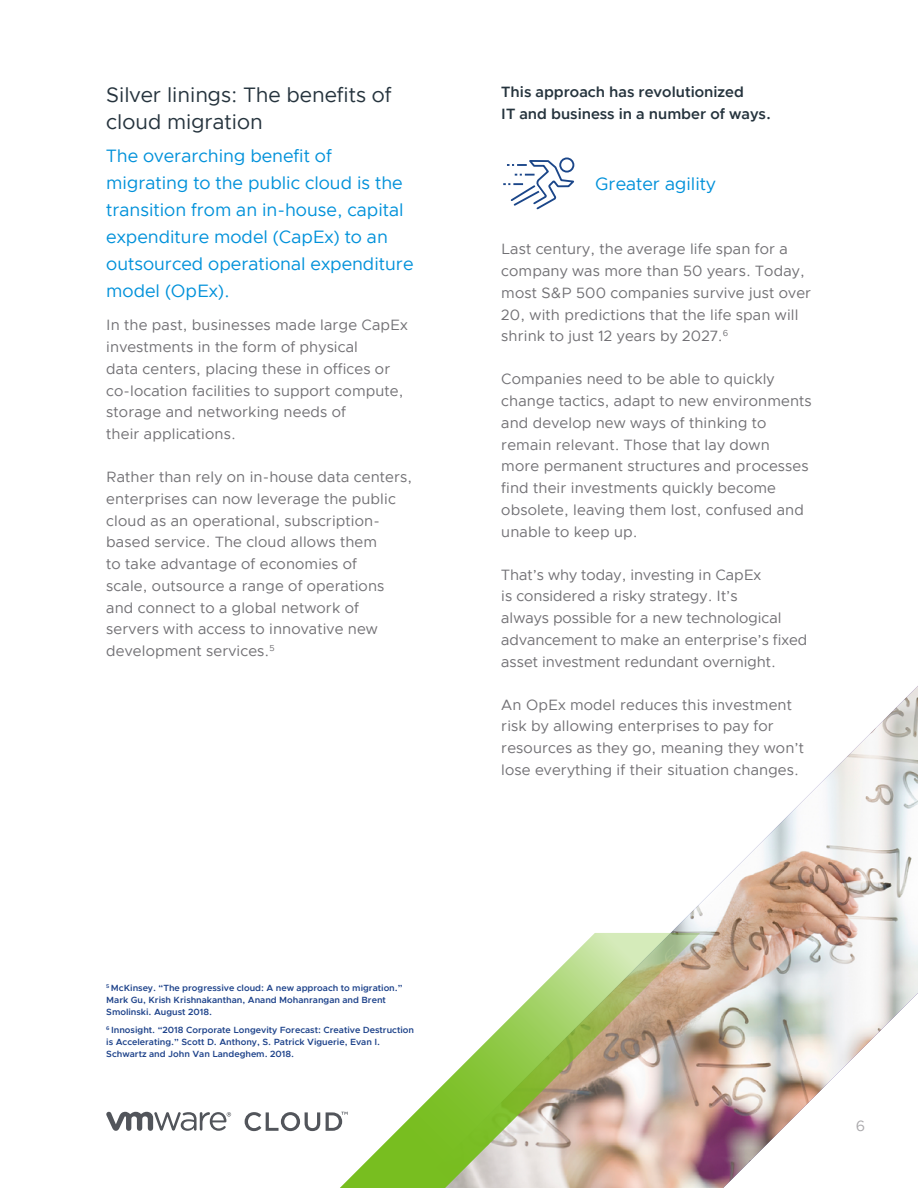
<style>
.page{position:relative;width:918px;height:1188px;background:#fff}
.page>*{position:absolute;margin:0;border:0;box-sizing:border-box;transform-origin:0 0}
.Subhead_1{font:21px/27px "Metropolis";color:#25333d}
.Subhead_2{font:18px/27px "Metropolis";color:#0091da}
.Body{font:15px/21.8px "Metropolis";letter-spacing:.01em;color:#717074}
.subhead_3{font:600 15px/21.8px "Metropolis";color:#25333d}
.t1{font:15px "Metropolis";color:#aaa9ac}
.Reference_font{font:600 9px/12px "Metropolis";color:#1d428a}
</style>
<div class="page">
<img style="left:670px;top:686px;width:248px;height:502px">
<svg style="left:340px;top:933px;width:360px;height:255px"></svg>
<div style="left:559px;top:158px;width:15px;height:15px;border:2px solid #1b4689;border-radius:50%"></div>
<svg style="left:503px;top:159px;width:71px;height:50px"></svg>
<svg style="left:106px;top:1112px;width:125px;height:19px"></svg>
<svg style="left:245px;top:1112px;width:75px;height:19px"></svg>
<svg style="left:326px;top:1112px;width:22px;height:19px"></svg>
<p class="Subhead_1" style="left:106px;top:81px;width:287px">Silver linings: The benefits of cloud migration</p>
<p class="Subhead_2" style="left:106px;top:142px;width:309px">The overarching benefit of migrating to the public cloud is the transition from an in-house, capital expenditure model (CapEx) to an outsourced operational expenditure model (OpEx).</p>
<p class="Body" style="left:106px;top:314px;width:303px">In the past, businesses made large CapEx investments in the form of physical<br>data centers, placing these in offices or co-location facilities to support compute, storage and networking needs of<br>their applications.</p>
<p class="Body" style="left:106px;top:466px;width:307px">Rather than rely on in-house data centers, enterprises can now leverage the public cloud as an operational, subscription&shy;based service. The cloud allows them<br>to take advantage of economies of<br>scale, outsource a range of operations and connect to a global network of servers with access to innovative new development services.<sup>5</sup></p>
<p class="Reference_font" style="left:106px;top:982px;width:298px"><sup>5</sup> McKinsey. “The progressive cloud: A new approach to migration.”<br>Mark Gu, Krish Krishnakanthan, Anand Mohanrangan and Brent<br>Smolinski. August 2018.</p>
<p class="Reference_font" style="left:106px;top:1024px;width:309px"><sup>6</sup> Innosight. “2018 Corporate Longevity Forecast: Creative Destruction is Accelerating.” Scott D. Anthony, S. Patrick Viguerie, Evan I.<br>Schwartz and John Van Landeghem. 2018.</p>
<p class="subhead_3" style="left:501px;top:81px;width:271px">This approach has revolutionized<br>IT and business in a number of ways.</p>
<p class="Subhead_2" style="left:595px;top:171px;width:122px">Greater agility</p>
<p class="Body" style="left:501px;top:238px;width:311px">Last century, the average life span for a company was more than 50 years. Today, most S&amp;P 500 companies survive just over 20, with predictions that the life span will shrink to just 12 years by 2027.<sup>6</sup></p>
<p class="Body" style="left:501px;top:368px;width:312px">Companies need to be able to quickly change tactics, adapt to new environments and develop new ways of thinking to remain relevant. Those that lay down<br>more permanent structures and processes find their investments quickly become obsolete, leaving them lost, confused and unable to keep up.</p>
<p class="Body" style="left:501px;top:564px;width:308px">That’s why today, investing in CapEx<br>is considered a risky strategy. It’s<br>always possible for a new technological advancement to make an enterprise’s fixed asset investment redundant overnight.</p>
<p class="Body" style="left:501px;top:694px;width:304px">An OpEx model reduces this investment risk by allowing enterprises to pay for resources as they go, meaning they won’t lose everything if their situation changes.</p>
<p class="t1" style="left:856px;top:1116px;width:11px">6</p>
</div>
